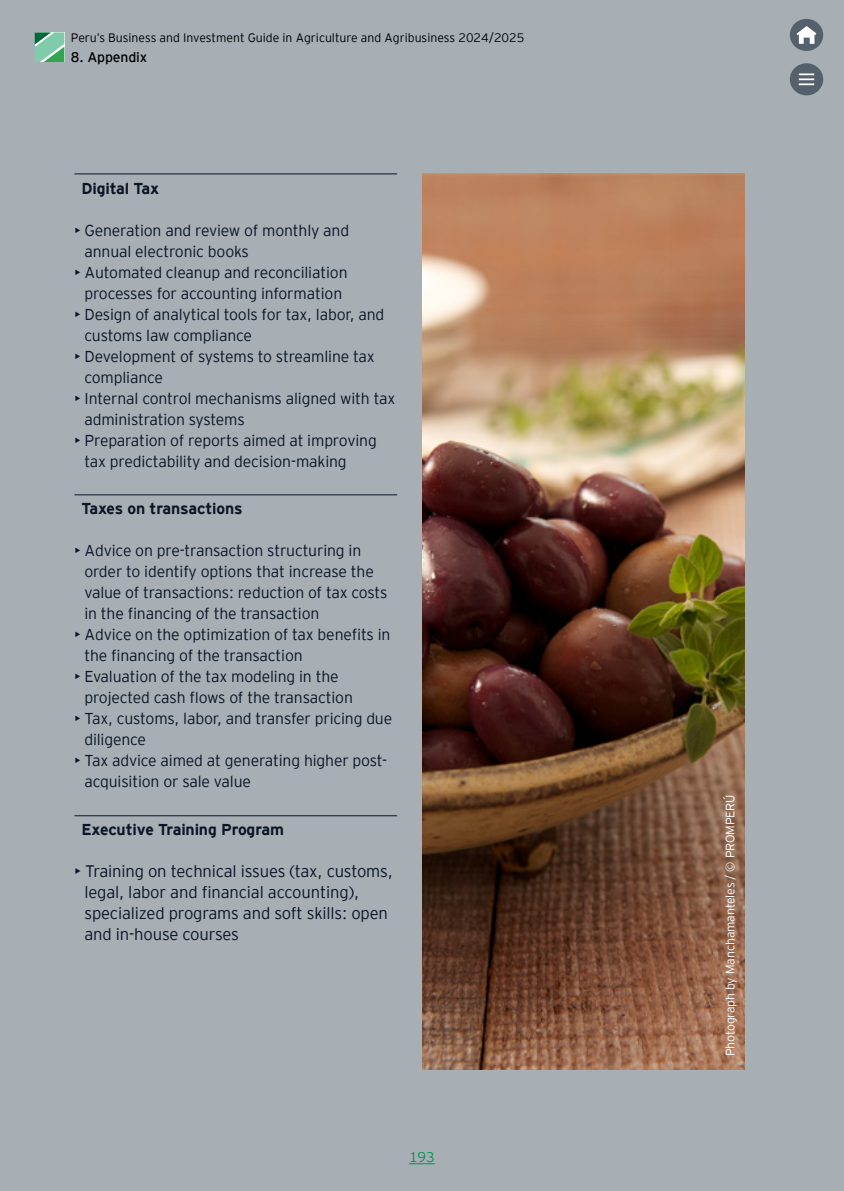
<style>
.page{position:relative;width:844px;height:1191px;background:#fff}
.page>*{position:absolute;margin:0;border:0;box-sizing:border-box;transform-origin:0 0}
.t1{font:300 16.62px/21px "EY Interstate";letter-spacing:-.01em;color:#0a1627}
.t2{font:300 15.75px/21px "EY Interstate";letter-spacing:-.01em;color:#0a1627}
.t3{font:700 15.75px "EY Interstate";letter-spacing:-.01em;color:#0a1627}
.t4{font:14px "EY Interstate";letter-spacing:-.01em;color:#000}
.t5{font:300 14px "EY Interstate";color:#00934a}
.t6{font:300 12.25px "EY Interstate";color:#000}
.t7{font:300 12.25px "EY Interstate";letter-spacing:-.01em;color:#fff}
</style>
<div class="page">
<div style="left:0;top:0;width:843px;height:1191px;background:#a7afb5"></div>
<hr style="left:74px;top:174px;width:323px;height:1px;background:#0a1627">
<hr style="left:74px;top:494px;width:323px;height:1px;background:#0a1627">
<hr style="left:74px;top:815px;width:323px;height:1px;background:#0a1627">
<img style="left:422px;top:174px;width:322px;height:895px">
<svg style="left:409px;top:1163px;width:25px;height:1px"></svg>
<svg style="left:35px;top:32px;width:29px;height:30px"></svg>
<div style="left:789px;top:63px;width:34px;height:32px;background:#54606b;border-radius:50%"></div>
<svg style="left:798px;top:73px;width:16px;height:12px"></svg>
<div style="left:789px;top:19px;width:34px;height:32px;background:#54606b;border-radius:50%"></div>
<svg style="left:796px;top:26px;width:20px;height:18px"></svg>
<p class="t6" style="left:71px;top:29px;width:455px">Peru’s Business and Investment Guide in Agriculture and Agribusiness 2024/2025</p>
<p class="t4" style="left:71px;top:47px;width:78px">8. Appendix</p>
<p class="t3" style="left:81px;top:177px;width:79px">Digital Tax</p>
<p class="t2" style="left:84px;top:218px;width:266px;text-indent:-10px">• Generation and review of monthly and annual electronic books</p>
<p class="t2" style="left:74px;top:260px;width:274px;text-align:center">• Automated cleanup and reconciliation processes for accounting information</p>
<p class="t2" style="left:84px;top:302px;width:301px;text-indent:-10px">• Design of analytical tools for tax, labor, and customs law compliance</p>
<p class="t2" style="left:84px;top:344px;width:292px;text-indent:-10px">• Development of systems to streamline tax compliance</p>
<p class="t2" style="left:84px;top:386px;width:312px;text-indent:-10px">• Internal control mechanisms aligned with tax administration systems</p>
<p class="t2" style="left:84px;top:428px;width:294px;text-indent:-10px">• Preparation of reports aimed at improving tax predictability and decision-making</p>
<p class="t3" style="left:81px;top:497px;width:162px">Taxes on transactions</p>
<p class="t2" style="left:84px;top:539px;width:304px;text-indent:-10px">• Advice on pre-transaction structuring in order to identify options that increase the value of transactions: reduction of tax costs in the financing of the transaction</p>
<p class="t2" style="left:84px;top:623px;width:307px;text-indent:-10px">• Advice on the optimization of tax benefits in the financing of the transaction</p>
<p class="t2" style="left:84px;top:665px;width:270px;text-indent:-10px">• Evaluation of the tax modeling in the projected cash flows of the transaction</p>
<p class="t2" style="left:84px;top:707px;width:309px;text-indent:-10px">• Tax, customs, labor, and transfer pricing due diligence</p>
<p class="t2" style="left:84px;top:749px;width:304px;text-indent:-10px">• Tax advice aimed at generating higher post&shy;acquisition or sale value</p>
<p class="t3" style="left:81px;top:818px;width:204px">Executive Training Program</p>
<p class="t1" style="left:84px;top:860px;width:310px;text-indent:-10px">• Training on technical issues (tax, customs, legal, labor and financial accounting), specialized programs and soft skills: open and in-house courses</p>
<p class="t5" style="left:409px;top:1147px;width:27px">193</p>
<p class="t7" style="left:721px;top:1056px;width:263px;rotate:-90deg">Photograph by Manchamanteles / © PROMPERÚ</p>
</div>
